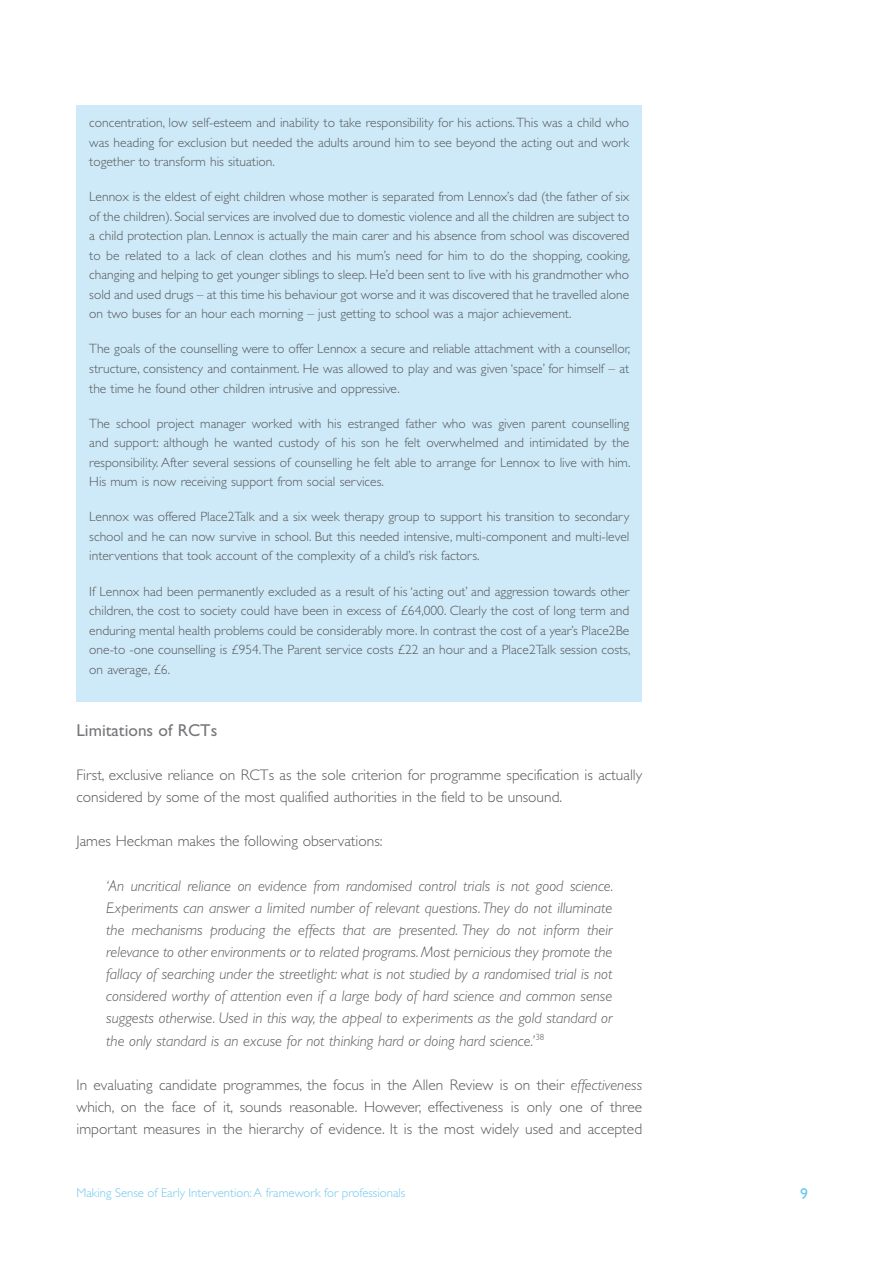
<style>
.page{position:relative;width:893px;height:1263px;background:#fff}
.page>*{position:absolute;margin:0;border:0;box-sizing:border-box;transform-origin:0 0}
.t1{font:17.25px "Gill Sans Std";color:#76787b}
.t2{font:15.75px "Gill Sans Std";color:#6fc8ef}
.t3{font:italic 300 15.3px/22.2px "Gill Sans Std";color:#57585a;text-align:justify}
.t4{font:300 15.3px/22.2px "Gill Sans Std";color:#57585a}
.t5{font:300 13.5px/19.5px "Gill Sans Std";color:#57585a;text-align:justify}
.t6{font:300 12.75px "Gill Sans Std";color:#6fc8ef}
.s1{font-style:italic}
</style>
<div class="page">
<div style="left:77px;top:105px;width:565px;height:597px;background:#ceeaf8"></div>
<p class="t5" style="left:89px;top:113px;width:541px">concentration, low self-esteem and inability to take responsibility for his actions. This was a child who was heading for exclusion but needed the adults around him to see beyond the acting out and work together to transform his situation.</p>
<p class="t5" style="left:89px;top:187px;width:542px">Lennox is the eldest of eight children whose mother is separated from Lennox’s dad (the father of six of the children). Social services are involved due to domestic violence and all the children are subject to a child protection plan. Lennox is actually the main carer and his absence from school was discovered to be related to a lack of clean clothes and his mum’s need for him to do the shopping, cooking, changing and helping to get younger siblings to sleep. He’d been sent to live with his grandmother who sold and used drugs – at this time his behaviour got worse and it was discovered that he travelled alone on two buses for an hour each morning – just getting to school was a major achievement.</p>
<p class="t5" style="left:89px;top:339px;width:542px">The goals of the counselling were to offer Lennox a secure and reliable attachment with a counsellor, structure, consistency and containment. He was allowed to play and was given ‘space’ for himself – at the time he found other children intrusive and oppressive.</p>
<p class="t5" style="left:89px;top:414px;width:543px">The school project manager worked with his estranged father who was given parent counselling and support: although he wanted custody of his son he felt overwhelmed and intimidated by the responsibility. After several sessions of counselling he felt able to arrange for Lennox to live with him.<br>His mum is now receiving support from social services.</p>
<p class="t5" style="left:89px;top:507px;width:541px">Lennox was offered Place2Talk and a six week therapy group to support his transition to secondary school and he can now survive in school. But this needed intensive, multi-component and multi-level interventions that took account of the complexity of a child’s risk factors.</p>
<p class="t5" style="left:89px;top:582px;width:543px">If Lennox had been permanently excluded as a result of his ‘acting out’ and aggression towards other children, the cost to society could have been in excess of £64,000. Clearly the cost of long term and enduring mental health problems could be considerably more. In contrast the cost of a year’s Place2Be one-to -one counselling is £954. The Parent service costs £22 an hour and a Place2Talk session costs, on average, £6.</p>
<p class="t1" style="left:77px;top:720px;width:142px">Limitations of RCTs</p>
<p class="t4" style="left:77px;top:764px;width:567px">First, exclusive reliance on RCTs as the sole criterion for programme specification is actually considered by some of the most qualified authorities in the field to be unsound.</p>
<p class="t4" style="left:77px;top:830px;width:307px">James Heckman makes the following observations:</p>
<p class="t3" style="left:106px;top:874px;width:509px">‘An uncritical reliance on evidence from randomised control trials is not good science.<br>Experiments can answer a limited number of relevant questions. They do not illuminate the mechanisms producing the effects that are presented. They do not inform their relevance to other environments or to related programs. Most pernicious they promote the fallacy of searching under the streetlight: what is not studied by a randomised trial is not considered worthy of attention even if a large body of hard science and common sense suggests otherwise. Used in this way, the appeal to experiments as the gold standard or the only standard is an excuse for not thinking hard or doing hard science.’<sup>38</sup></p>
<p class="t4" style="left:77px;top:1074px;width:567px;text-align:justify">In evaluating candidate programmes, the focus in the Allen Review is on their <span class="s1">effectiveness </span>which, on the face of it, sounds reasonable. However, effectiveness is only one of three important measures in the hierarchy of evidence. It is the most widely used and accepted</p>
<p class="t6" style="left:77px;top:1186px;width:330px">Making Sense of Early Intervention: A framework for professionals</p>
<p class="t2" style="left:800px;top:1185px;width:9px">9</p>
</div>
